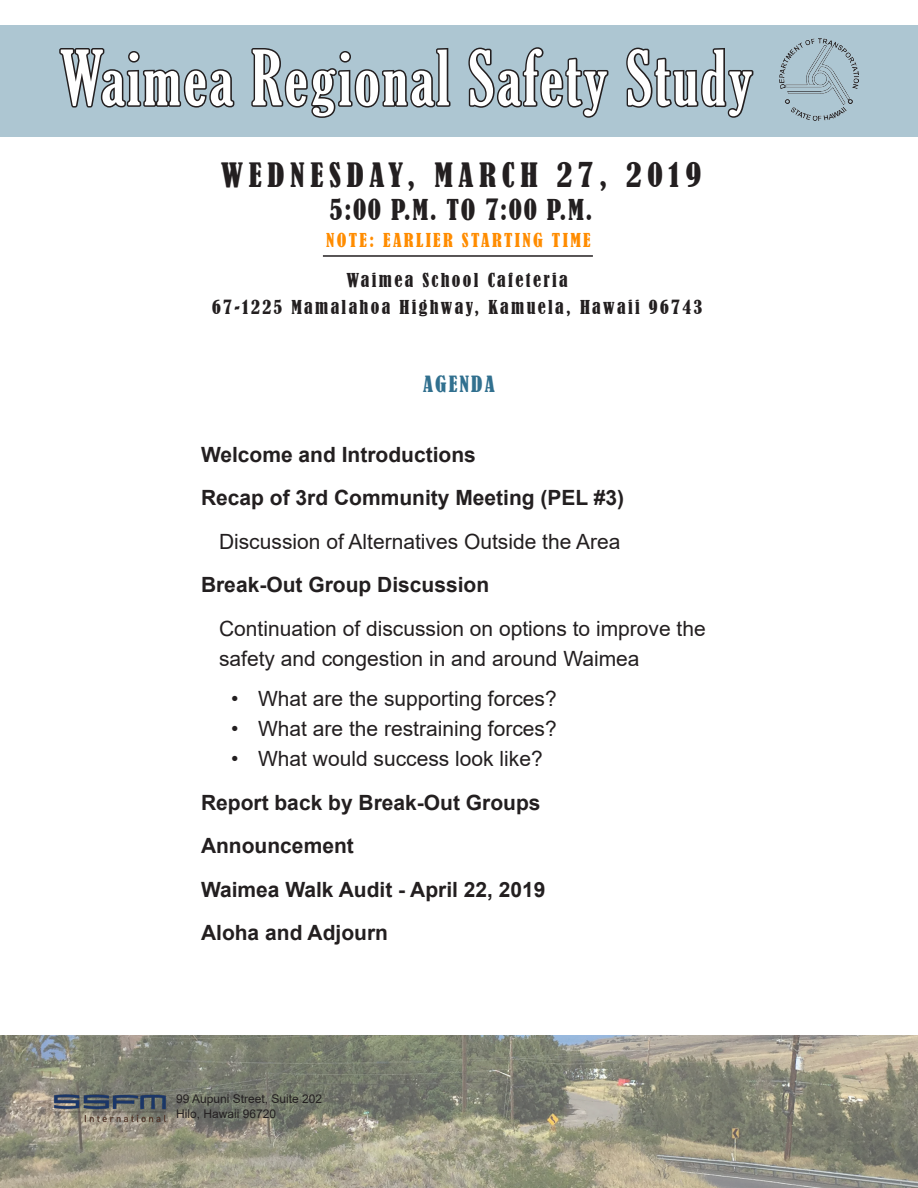
<style>
.page{position:relative;width:918px;height:1188px;background:#fff}
.page>*{position:absolute;margin:0;border:0;box-sizing:border-box;transform-origin:0 0}
.t1{font:extra-condensed 73.5px "Gloucester";letter-spacing:.04em;color:#fff}
.t2{font:condensed 31.5px "Bernard";letter-spacing:.18em;color:#231f20}
.t3{font:condensed 27px "Bernard";color:#231f20}
.t4{font:21px "Arial";color:#231f20}
.t5{font:700 21px "Arial";color:#231f20}
.t6{font:condensed 21px "Bernard";letter-spacing:.1em;color:#31708f}
.t7{font:condensed 18px "Bernard";letter-spacing:.13em;color:#231f20}
.t8{font:condensed 18px "Bernard";letter-spacing:.13em;color:#ff8c00}
.t9{font:12px/14.4px "Arial";color:#231f20}
</style>
<div class="page">
<img style="left:0;top:1035px;width:918px;height:153px">
<img style="left:53px;top:1093px;width:114px;height:33px">
<div style="left:0;top:25px;width:918px;height:112px;background:#adc6d2"></div>
<svg style="left:59px;top:48px;width:176px;height:60px"></svg>
<svg style="left:251px;top:48px;width:200px;height:70px"></svg>
<svg style="left:468px;top:47px;width:141px;height:71px"></svg>
<svg style="left:626px;top:47px;width:128px;height:71px"></svg>
<img style="left:779px;top:39px;width:80px;height:82px">
<hr style="left:323px;top:255px;width:270px;height:2px;background:#231f20">
<p class="t1" style="left:60px;top:36px;width:694px">Waimea Regional Safety Study</p>
<p class="t2" style="left:221px;top:157px;width:482px">WEDNESDAY, MARCH 27, 2019</p>
<p class="t3" style="left:330px;top:194px;width:264px">5:00 P.M. TO 7:00 P.M.</p>
<p class="t8" style="left:326px;top:230px;width:266px">NOTE: EARLIER STARTING TIME</p>
<p class="t7" style="left:347px;top:270px;width:223px">Waimea School Cafeteria</p>
<p class="t7" style="left:212px;top:297px;width:492px">67-1225 Mamalahoa Highway, Kamuela, Hawaii 96743</p>
<p class="t6" style="left:423px;top:372px;width:73px">AGENDA</p>
<p class="t5" style="left:201px;top:440px;width:276px">Welcome and Introductions</p>
<p class="t5" style="left:201px;top:483px;width:425px">Recap of 3rd Community Meeting (PEL #3)</p>
<p class="t4" style="left:219px;top:527px;width:403px">Discussion of Alternatives Outside the Area</p>
<p class="t5" style="left:201px;top:570px;width:290px">Break-Out Group Discussion</p>
<p class="t4" style="left:219px;top:614px;width:488px">Continuation of discussion on options to improve the</p>
<p class="t4" style="left:219px;top:644px;width:422px">safety and congestion in and around Waimea</p>
<p class="t4" style="left:231px;top:684px;width:327px">• What are the supporting forces?</p>
<p class="t4" style="left:231px;top:714px;width:327px">• What are the restraining forces?</p>
<p class="t4" style="left:231px;top:744px;width:313px">• What would success look like?</p>
<p class="t5" style="left:201px;top:788px;width:341px">Report back by Break-Out Groups</p>
<p class="t5" style="left:201px;top:831px;width:154px">Announcement</p>
<p class="t5" style="left:201px;top:875px;width:346px">Waimea Walk Audit - April 22, 2019</p>
<p class="t5" style="left:201px;top:918px;width:189px">Aloha and Adjourn</p>
<p class="t9" style="left:176px;top:1092px;width:148px">99 Aupuni Street, Suite 202<br>Hilo, Hawaii 96720</p>
</div>
